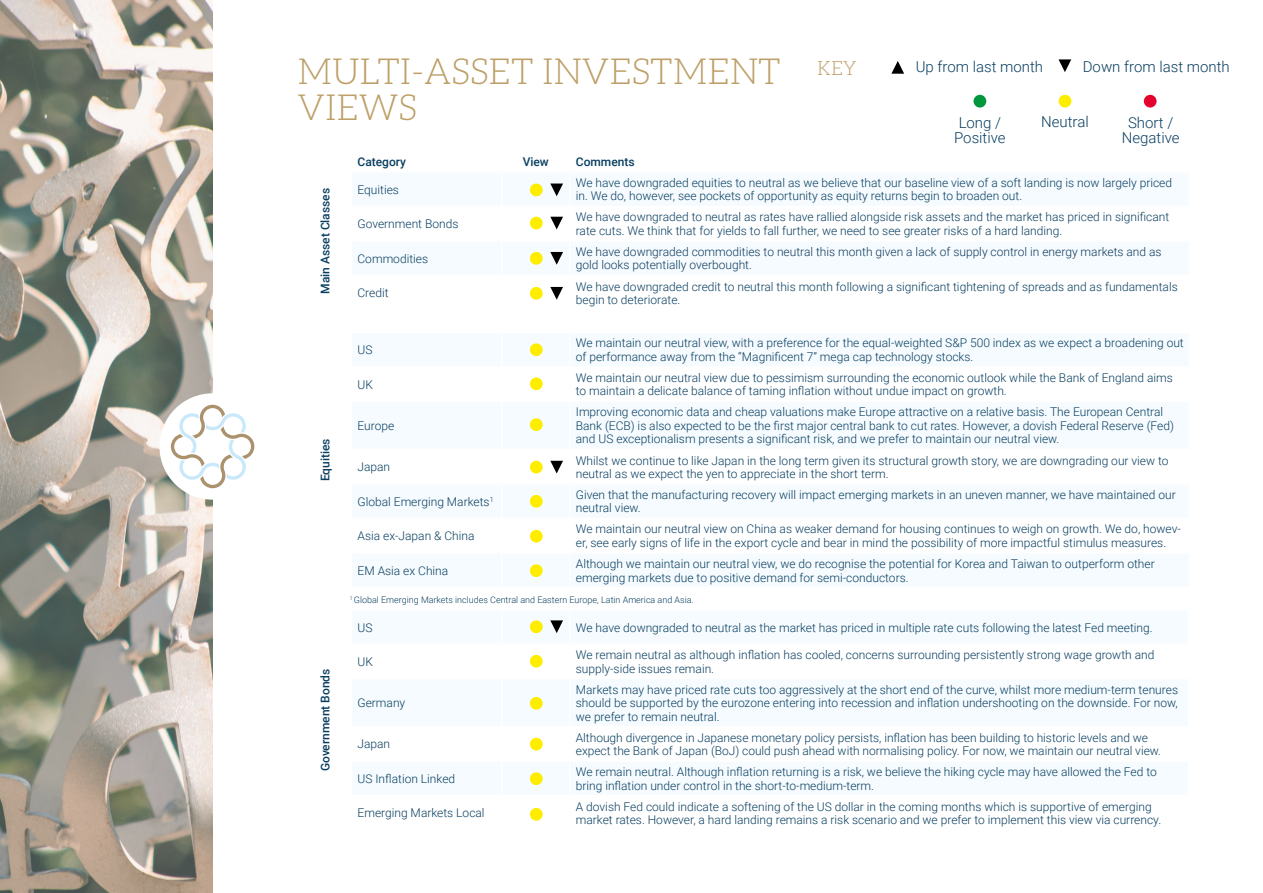
<style>
.page{position:relative;width:1263px;height:893px;background:#fff}
.page>*{position:absolute;margin:0;border:0;box-sizing:border-box;transform-origin:0 0}
.t1{font:300 36px/36px "Aleo";color:#bd9f67}
.t2{font:300 19.5px "Aleo";color:#bd9f67}
.t3{font:300 15px/15px "Roboto";color:#093e60;text-align:center}
.t4{font:300 12px/13.5px "Roboto";color:#093e60}
.t5{font:300 12px/13.5px "Roboto";color:#103b5e}
.t6{font:500 12px "Roboto";color:#093e60}
.t7{font:300 9px "Roboto";color:#093e60}
</style>
<div class="page">
<img style="left:0;top:0;width:213px;height:893px">
<div style="left:159px;top:393px;width:107px;height:107px;background:#fff;border-radius:50%"></div>
<svg style="left:171px;top:405px;width:83px;height:83px"></svg>
<div style="left:1144px;top:95px;width:12px;height:13px;background:#e4032e;border-radius:50%"></div>
<div style="left:973px;top:95px;width:13px;height:13px;background:#00973d;border-radius:50%"></div>
<div style="left:1059px;top:95px;width:12px;height:13px;background:#ffed00;border-radius:50%"></div>
<div style="left:530px;top:252px;width:13px;height:13px;background:#ffed00;border-radius:50%"></div>
<div style="left:530px;top:287px;width:13px;height:13px;background:#ffed00;border-radius:50%"></div>
<div style="left:530px;top:343px;width:13px;height:13px;background:#ffed00;border-radius:50%"></div>
<div style="left:530px;top:377px;width:13px;height:13px;background:#ffed00;border-radius:50%"></div>
<div style="left:530px;top:418px;width:13px;height:13px;background:#ffed00;border-radius:50%"></div>
<div style="left:530px;top:461px;width:13px;height:12px;background:#ffed00;border-radius:50%"></div>
<div style="left:530px;top:530px;width:13px;height:13px;background:#ffed00;border-radius:50%"></div>
<div style="left:530px;top:564px;width:13px;height:13px;background:#ffed00;border-radius:50%"></div>
<div style="left:530px;top:620px;width:13px;height:13px;background:#ffed00;border-radius:50%"></div>
<div style="left:530px;top:655px;width:13px;height:13px;background:#ffed00;border-radius:50%"></div>
<div style="left:530px;top:772px;width:13px;height:13px;background:#ffed00;border-radius:50%"></div>
<div style="left:530px;top:808px;width:13px;height:13px;background:#ffed00;border-radius:50%"></div>
<div style="left:530px;top:697px;width:13px;height:13px;background:#ffed00;border-radius:50%"></div>
<div style="left:530px;top:738px;width:13px;height:12px;background:#ffed00;border-radius:50%"></div>
<svg style="left:891px;top:61px;width:13px;height:13px"></svg>
<svg style="left:1058px;top:59px;width:13px;height:13px"></svg>
<div style="left:530px;top:184px;width:13px;height:12px;background:#ffed00;border-radius:50%"></div>
<div style="left:530px;top:217px;width:13px;height:12px;background:#ffed00;border-radius:50%"></div>
<div style="left:530px;top:495px;width:13px;height:13px;background:#ffed00;border-radius:50%"></div>
<svg style="left:550px;top:461px;width:13px;height:12px"></svg>
<svg style="left:550px;top:620px;width:13px;height:13px"></svg>
<svg style="left:550px;top:217px;width:13px;height:12px"></svg>
<svg style="left:550px;top:184px;width:13px;height:12px"></svg>
<svg style="left:550px;top:252px;width:13px;height:13px"></svg>
<svg style="left:550px;top:287px;width:13px;height:13px"></svg>
<h1 class="t1" style="left:298px;top:53px;width:484px">MULTI-ASSET INVESTMENT<br>VIEWS</h1>
<h2 class="t2" style="left:817px;top:58px;width:41px">KEY</h2>
<p class="t6" style="left:357px;top:153px;width:50px">Category</p>
<p class="t6" style="left:523px;top:153px;width:28px">View</p>
<p class="t6" style="left:576px;top:153px;width:60px">Comments</p>
<p class="t6" style="left:317px;top:294px;width:107px;rotate:-90deg">Main Asset Classes</p>
<p class="t4" style="left:357px;top:182px;width:43px">Equities</p>
<p class="t4" style="left:576px;top:175px;width:598px">We have downgraded equities to neutral as we believe that our baseline view of a soft landing is now largely priced in. We do, however, see pockets of opportunity as equity returns begin to broaden out.</p>
<p class="t3" style="left:916px;top:59px;width:129px">Up from last month</p>
<p class="t3" style="left:1083px;top:58px;width:149px">Down from last month</p>
<p class="t3" style="left:954px;top:114px;width:53px">Long /<br>Positive</p>
<p class="t3" style="left:1041px;top:113px;width:49px">Neutral</p>
<p class="t3" style="left:1122px;top:114px;width:59px">Short /<br>Negative</p>
<p class="t4" style="left:357px;top:217px;width:102px">Government Bonds</p>
<p class="t4" style="left:576px;top:210px;width:595px">We have downgraded to neutral as rates have rallied alongside risk assets and the market has priced in significant rate cuts. We think that for yields to fall further, we need to see greater risks of a hard landing.</p>
<p class="t4" style="left:357px;top:251px;width:72px">Commodities</p>
<p class="t5" style="left:576px;top:245px;width:587px">We have downgraded commodities to neutral this month given a lack of supply control in energy markets and as gold looks potentially overbought.</p>
<p class="t4" style="left:357px;top:286px;width:33px">Credit</p>
<p class="t4" style="left:576px;top:279px;width:603px">We have downgraded credit to neutral this month following a significant tightening of spreads and as fundamentals begin to deteriorate.</p>
<p class="t6" style="left:317px;top:481px;width:44px;rotate:-90deg">Equities</p>
<p class="t6" style="left:317px;top:771px;width:104px;rotate:-90deg">Government Bonds</p>
<p class="t4" style="left:357px;top:343px;width:16px">US</p>
<p class="t4" style="left:576px;top:336px;width:609px">We maintain our neutral view, with a preference for the equal-weighted S&amp;P 500 index as we expect a broadening out of performance away from the “Magnificent 7” mega cap technology stocks.</p>
<p class="t4" style="left:357px;top:377px;width:17px">UK</p>
<p class="t4" style="left:576px;top:370px;width:599px">We maintain our neutral view due to pessimism surrounding the economic outlook while the Bank of England aims to maintain a delicate balance of taming inflation without undue impact on growth.</p>
<p class="t4" style="left:357px;top:418px;width:38px">Europe</p>
<p class="t4" style="left:576px;top:405px;width:600px">Improving economic data and cheap valuations make Europe attractive on a relative basis. The European Central<br>Bank (ECB) is also expected to be the first major central bank to cut rates. However, a dovish Federal Reserve (Fed) and US exceptionalism presents a significant risk, and we prefer to maintain our neutral view.</p>
<p class="t4" style="left:357px;top:460px;width:34px">Japan</p>
<p class="t4" style="left:576px;top:453px;width:594px">Whilst we continue to like Japan in the long term given its structural growth story, we are downgrading our view to neutral as we expect the yen to appreciate in the short term.</p>
<p class="t4" style="left:357px;top:494px;width:138px">Global Emerging Markets<sup>1</sup></p>
<p class="t4" style="left:576px;top:487px;width:601px">Given that the manufacturing recovery will impact emerging markets in an uneven manner, we have maintained our neutral view.</p>
<p class="t4" style="left:357px;top:529px;width:119px">Asia ex-Japan &amp; China</p>
<p class="t4" style="left:576px;top:522px;width:606px">We maintain our neutral view on China as weaker demand for housing continues to weigh on growth. We do, howev&shy;er, see early signs of life in the export cycle and bear in mind the possibility of more impactful stimulus measures.</p>
<p class="t4" style="left:357px;top:563px;width:92px">EM Asia ex China</p>
<p class="t4" style="left:576px;top:556px;width:580px">Although we maintain our neutral view, we do recognise the potential for Korea and Taiwan to outperform other emerging markets due to positive demand for semi-conductors.</p>
<p class="t7" style="left:350px;top:593px;width:345px"><sup>1</sup> Global Emerging Markets includes Central and Eastern Europe, Latin America and Asia.</p>
<p class="t4" style="left:357px;top:620px;width:16px">US</p>
<p class="t4" style="left:576px;top:620px;width:578px">We have downgraded to neutral as the market has priced in multiple rate cuts following the latest Fed meeting.</p>
<p class="t4" style="left:357px;top:654px;width:17px">UK</p>
<p class="t4" style="left:576px;top:647px;width:580px">We remain neutral as although inflation has cooled, concerns surrounding persistently strong wage growth and supply-side issues remain.</p>
<p class="t4" style="left:357px;top:695px;width:49px">Germany</p>
<p class="t4" style="left:576px;top:682px;width:604px;text-align:justify">Markets may have priced rate cuts too aggressively at the short end of the curve, whilst more medium-term tenures should be supported by the eurozone entering into recession and inflation undershooting on the downside. For now, we prefer to remain neutral.</p>
<p class="t4" style="left:357px;top:737px;width:34px">Japan</p>
<p class="t4" style="left:576px;top:730px;width:587px">Although divergence in Japanese monetary policy persists, inflation has been building to historic levels and we expect the Bank of Japan (BoJ) could push ahead with normalising policy. For now, we maintain our neutral view.</p>
<p class="t4" style="left:357px;top:771px;width:99px">US Inflation Linked</p>
<p class="t4" style="left:576px;top:765px;width:582px">We remain neutral. Although inflation returning is a risk, we believe the hiking cycle may have allowed the Fed to bring inflation under control in the short-to-medium-term.</p>
<p class="t4" style="left:357px;top:806px;width:129px">Emerging Markets Local</p>
<p class="t4" style="left:576px;top:799px;width:587px">A dovish Fed could indicate a softening of the US dollar in the coming months which is supportive of emerging market rates. However, a hard landing remains a risk scenario and we prefer to implement this view via currency.</p>
</div>
